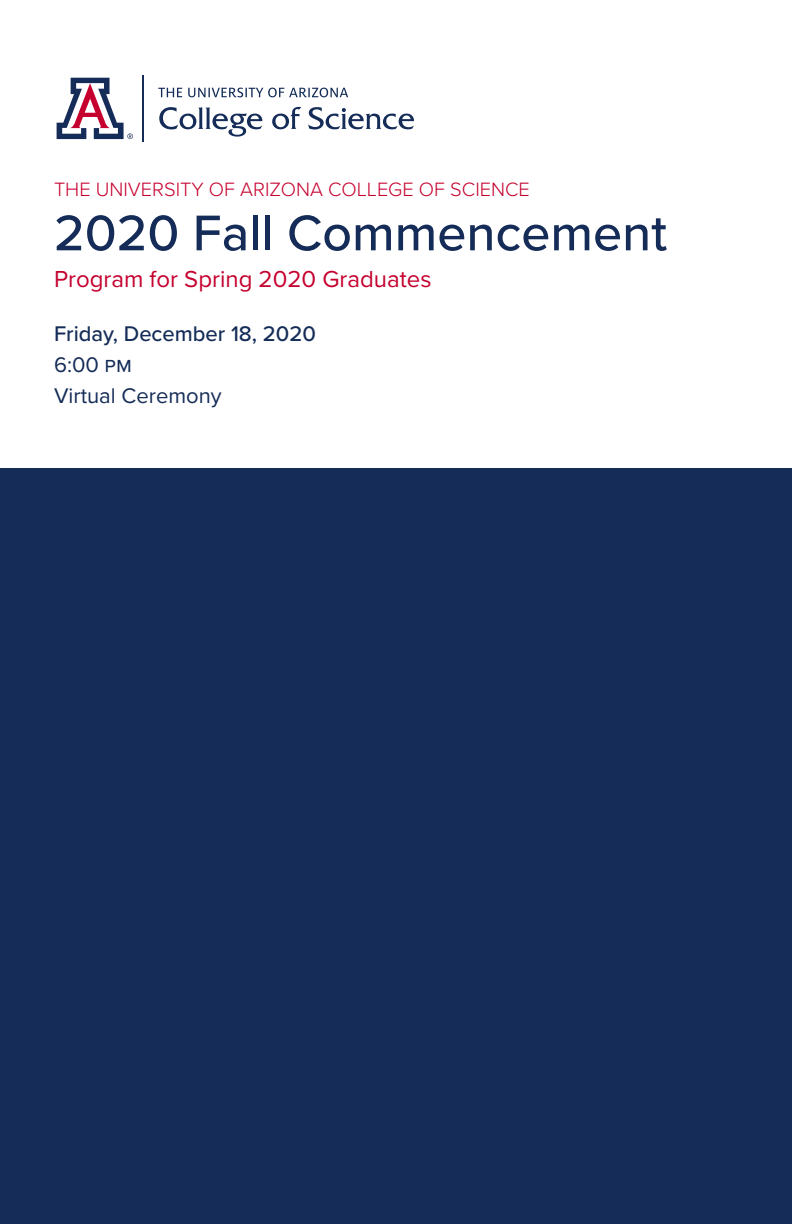
<style>
.page{position:relative;width:792px;height:1224px;background:#fff}
.page>*{position:absolute;margin:0;border:0;box-sizing:border-box;transform-origin:0 0}
.t1{font:500 52px "Proxima Nova";color:#142c57}
.t2{font:24px "Proxima Nova";color:#c5002e}
.t3{font:500 22px "Proxima Nova";color:#142c57}
.t4{font:22px "Proxima Nova";color:#142c57}
.t5{font:300 20px "Proxima Nova";color:#c5002e}
</style>
<div class="page">
<svg style="left:56px;top:77px;width:77px;height:63px"></svg>
<hr style="left:142px;top:75px;width:2px;height:67px;background:#142c57">
<svg style="left:159px;top:107px;width:255px;height:30px"></svg>
<svg style="left:158px;top:88px;width:190px;height:9px"></svg>
<div style="left:0;top:468px;width:792px;height:756px;background:#142c57"></div>
<p class="t5" style="left:54px;top:174px;width:477px">THE UNIVERSITY OF ARIZONA COLLEGE OF SCIENCE</p>
<p class="t1" style="left:54px;top:194px;width:615px">2020 Fall Commencement</p>
<p class="t2" style="left:54px;top:261px;width:379px">Program for Spring 2020 Graduates</p>
<p class="t3" style="left:54px;top:317px;width:263px">Friday, December 18, 2020</p>
<p class="t4" style="left:54px;top:348px;width:79px">6:00 pm</p>
<p class="t4" style="left:54px;top:379px;width:169px">Virtual Ceremony</p>
</div>
